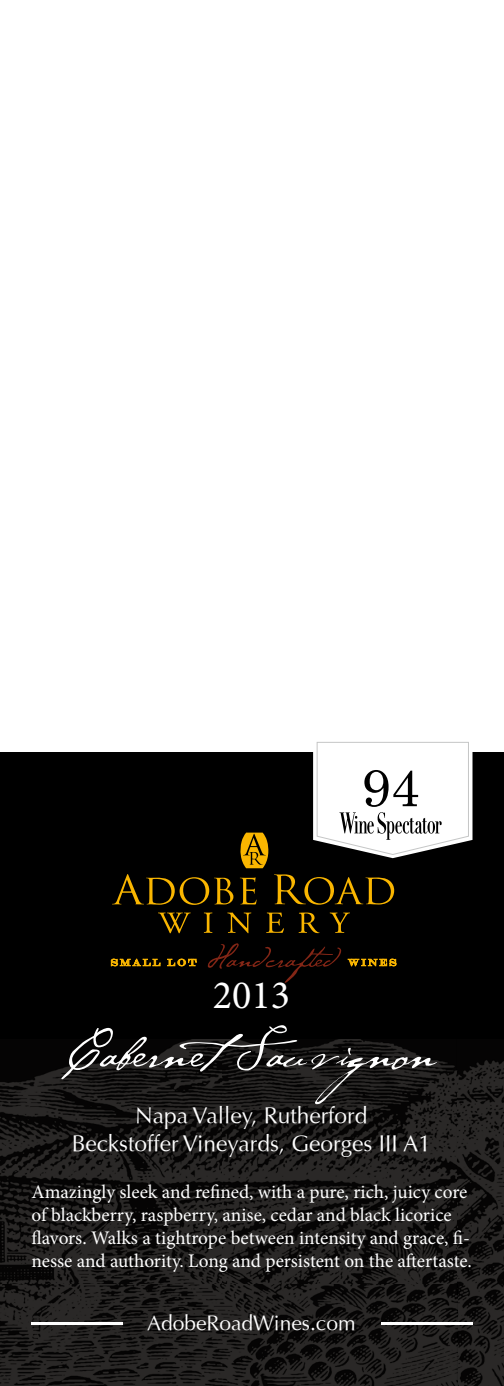
<style>
.page{position:relative;width:504px;height:1386px;background:#fff}
.page>*{position:absolute;margin:0;border:0;box-sizing:border-box;transform-origin:0 0}
.t1{font:56px "P22 Cezanne";color:#fff}
.t2{font:52.5px "Century";color:#000}
.t3{font:40.25px "Minion Pro";color:#fff}
.t4{font:22.75px/28px "Optima";color:#fff;text-align:center}
.t5{font:21px "Optima";color:#fff}
.t6{font:19.25px/23.1px "Minion Pro";color:#fff}
</style>
<div class="page">
<div style="left:0;top:753px;width:504px;height:633px;background:#000"></div>
<img style="left:0;top:1039px;width:504px;height:347px">
<svg style="left:111px;top:959px;width:49px;height:7px"></svg>
<svg style="left:168px;top:959px;width:28px;height:7px"></svg>
<svg style="left:348px;top:959px;width:48px;height:7px"></svg>
<svg style="left:208px;top:943px;width:133px;height:40px"></svg>
<hr style="left:31px;top:1323px;width:92px;height:2px;background:#fff">
<hr style="left:381px;top:1323px;width:91px;height:2px;background:#fff">
<svg style="left:110px;top:742px;width:362px;height:192px"></svg>
<h2 class="t2" style="left:361px;top:743px;width:60px">94</h2>
<h3 class="t3" style="left:213px;top:968px;width:79px">2013</h3>
<h1 class="t1" style="left:67px;top:1014px;width:370px">CabernetSauvignon</h1>
<p class="t4" style="left:72px;top:1101px;width:361px">N apa Valley, Rutherford<br>Beckstoffer Vineyards, Georges III A1</p>
<p class="t6" style="left:32px;top:1180px;width:442px">Amazingly sleek and refined, with a pure, rich, juicy core of blackberry, raspberry, anise, cedar and black licorice flavors. Walks a tightrope between intensity and grace, fi&shy;nesse and authority. Long and persistent on the aftertaste.</p>
<p class="t5" style="left:147px;top:1310px;width:210px">AdobeRoadWines.com</p>
</div>
